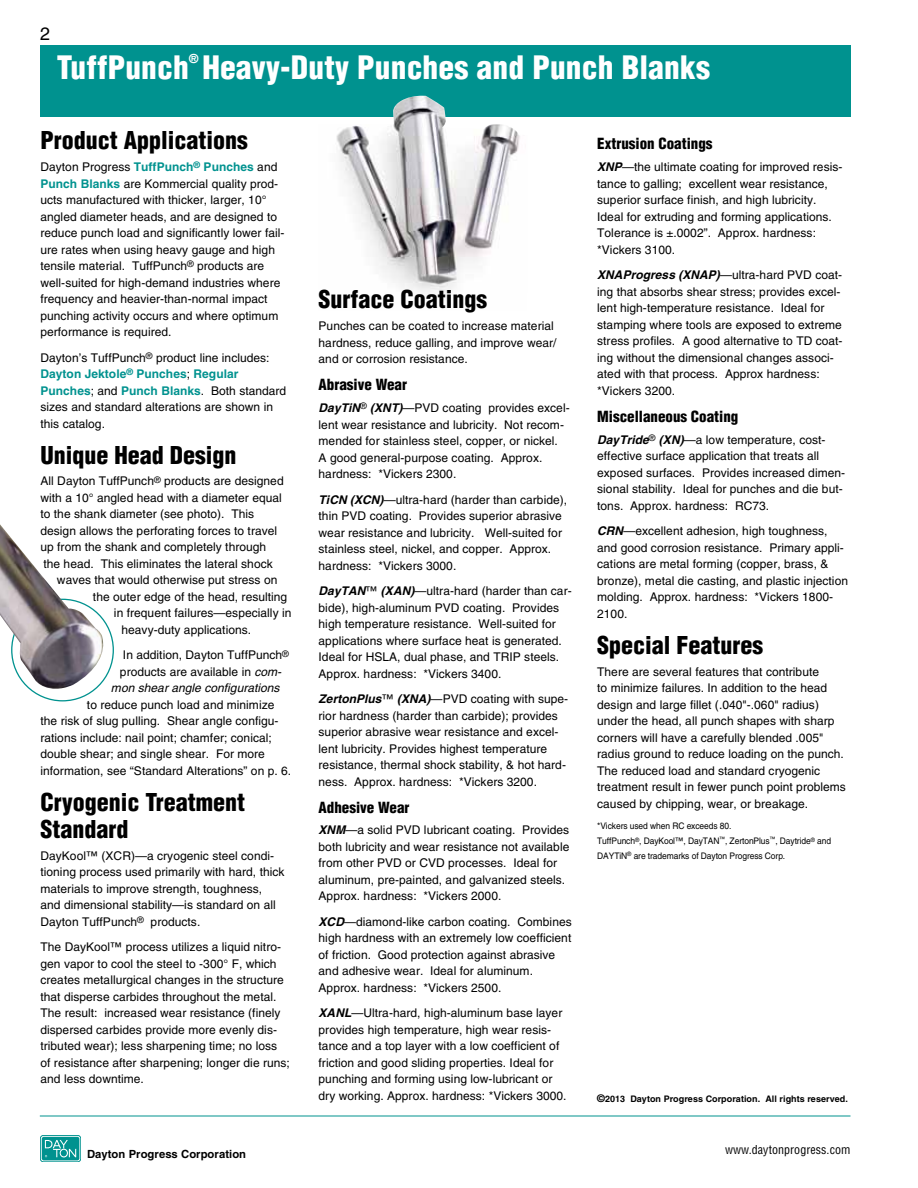
<style>
.page{position:relative;width:918px;height:1188px;background:#fff}
.page>*{position:absolute;margin:0;border:0;box-sizing:border-box;transform-origin:0 0}
.t1{font:900 condensed 31.5px "Helvetica";letter-spacing:.005em;color:#fff}
.t2{font:900 condensed 24px/27px "Helvetica";color:#000}
.t3{font:18px "Helvetica";color:#000}
.t4{font:900 condensed 15px "Helvetica";color:#000}
.t5{font:12px/16.5px "Helvetica";letter-spacing:.005em;color:#000}
.t6{font:italic 12px "Helvetica";letter-spacing:.005em;color:#000}
.t7{font:condensed 12px "Helvetica";letter-spacing:.005em;color:#000}
.t8{font:900 condensed 12px "Helvetica";color:#fff}
.t9{font:700 11.25px "Helvetica";letter-spacing:.005em;color:#000}
.t10{font:9px/15px "Helvetica";letter-spacing:-.01em;color:#000;scale:.94 1}
.t11{font:700 9px "Helvetica";letter-spacing:.005em;color:#000}
.s1{font-weight:700;color:#00928f}
.s2{font-style:italic}
.s3{font-weight:700;font-style:italic}
.s4{font-size:10.5px}
</style>
<div class="page">
<div style="left:40px;top:45px;width:810px;height:72px;background:#00928f"></div>
<svg style="left:42px;top:1137px;width:39px;height:25px"></svg>
<div style="left:40px;top:1135px;width:41px;height:27px;border:1px solid #00928f;border-radius:3px"></div>
<hr style="left:40px;top:1116px;width:810px;height:1px;background:#00928f">
<img style="left:0;top:524px;width:106px;height:172px">
<img style="left:336px;top:96px;width:184px;height:196px">
<h3 class="t3" style="left:40px;top:24px;width:12px">2</h3>
<p class="t8" style="left:189px;top:51px;width:11px">®</p>
<h1 class="t1" style="left:57px;top:48px;width:655px">TuffPunch Heavy-Duty Punches and Punch Blanks</h1>
<h2 class="t2" style="left:40px;top:127px;width:209px">Product Applications</h2>
<p class="t5" style="left:40px;top:159px;width:246px">Dayton Progress <span class="s1">TuffPunch</span><sup>®</sup> <span class="s1">Punches</span> and <span class="s1">Punch Blanks</span> are Kommercial quality prod&shy;ucts manufactured with thicker, larger, 10° angled diameter heads, and are designed to reduce punch load and significantly lower fail&shy;ure rates when using heavy gauge and high tensile material. TuffPunch<sup>®</sup> products are well-suited for high-demand industries where frequency and heavier-than-normal impact punching activity occurs and where optimum performance is required.</p>
<p class="t5" style="left:40px;top:349px;width:247px">Dayton’s TuffPunch<sup>®</sup> product line includes:<br><span class="s1">Dayton Jektole</span><sup>®</sup> <span class="s1">Punches</span>; <span class="s1">Regular Punches</span>; and <span class="s1">Punch Blanks</span>. Both standard sizes and standard alterations are shown in this catalog.</p>
<h2 class="t2" style="left:40px;top:441px;width:198px">Unique Head Design</h2>
<p class="t5" style="left:40px;top:473px;width:245px">All Dayton TuffPunch<sup>®</sup> products are designed</p>
<p class="t5" style="left:40px;top:489px;width:243px">with a 10° angled head with a diameter equal</p>
<p class="t5" style="left:40px;top:506px;width:215px">to the shank diameter (see photo). This</p>
<p class="t5" style="left:40px;top:522px;width:238px">design allows the perforating forces to travel</p>
<p class="t5" style="left:40px;top:539px;width:227px">up from the shank and completely through</p>
<p class="t5" style="left:43px;top:555px;width:231px">the head. This eliminates the lateral shock</p>
<p class="t5" style="left:57px;top:572px;width:222px">waves that would otherwise put stress on</p>
<p class="t5" style="left:93px;top:588px;width:196px">the outer edge of the head, resulting</p>
<p class="t5" style="left:114px;top:605px;width:179px">in frequent failures—especially in</p>
<p class="t5" style="left:121px;top:621px;width:131px">heavy-duty applications.</p>
<p class="t5" style="left:123px;top:647px;width:167px">In addition, Dayton TuffPunch<sup>®</sup></p>
<p class="t5" style="left:120px;top:663px;width:163px">products are available in <span class="s2">com-</span></p>
<p class="t6" style="left:111px;top:681px;width:170px">mon shear angle configurations</p>
<p class="t5" style="left:40px;top:696px;width:252px;text-indent:46px">to reduce punch load and minimize the risk of slug pulling. Shear angle configu&shy;rations include: nail point; chamfer; conical; double shear; and single shear. For more information, see “Standard Alterations” on p. 6.</p>
<h2 class="t2" style="left:40px;top:788px;width:206px">Cryogenic Treatment<br>Standard</h2>
<p class="t5" style="left:40px;top:847px;width:246px">DayKool™ (XCR)—a cryogenic steel condi&shy;tioning process used primarily with hard, thick materials to improve strength, toughness, and dimensional stability—is standard on all Dayton TuffPunch<sup>®</sup> products.</p>
<p class="t5" style="left:40px;top:939px;width:251px">The DayKool™ process utilizes a liquid nitro&shy;gen vapor to cool the steel to -300° F, which creates metallurgical changes in the structure that disperse carbides throughout the metal.<br>The result: increased wear resistance (finely dispersed carbides provide more evenly dis&shy;tributed wear); less sharpening time; no loss of resistance after sharpening; longer die runs; and less downtime.</p>
<p class="t9" style="left:87px;top:1147px;width:161px">Dayton Progress Corporation</p>
<h2 class="t2" style="left:319px;top:286px;width:170px">Surface Coatings</h2>
<p class="t5" style="left:319px;top:318px;width:239px">Punches can be coated to increase material hardness, reduce galling, and improve wear/ and or corrosion resistance.</p>
<p class="t4" style="left:319px;top:375px;width:90px">Abrasive Wear</p>
<p class="t5" style="left:319px;top:400px;width:253px"><span class="s3">DayTiN</span><sup>®</sup> <span class="s3">(XNT)</span>—PVD coating provides excel&shy;lent wear resistance and lubricity. Not recom&shy;mended for stainless steel, copper, or nickel.<br>A good general-purpose coating. Approx. hardness: *Vickers 2300.</p>
<p class="t5" style="left:319px;top:491px;width:250px"><span class="s3">TiCN (XCN)</span>—ultra-hard (harder than carbide), thin PVD coating. Provides superior abrasive wear resistance and lubricity. Well-suited for stainless steel, nickel, and copper. Approx. hardness: *Vickers 3000.</p>
<p class="t5" style="left:319px;top:583px;width:255px"><span class="s3">DayTAN</span>™ <span class="s3">(XAN)</span>—ultra-hard (harder than car&shy;bide), high-aluminum PVD coating. Provides high temperature resistance. Well-suited for applications where surface heat is generated.<br>Ideal for HSLA, dual phase, and TRIP steels.<br>Approx. hardness: *Vickers 3400.</p>
<p class="t5" style="left:319px;top:691px;width:251px"><span class="s3">ZertonPlus</span>™ <span class="s3">(XNA)</span>—PVD coating with supe&shy;rior hardness (harder than carbide); provides superior abrasive wear resistance and excel&shy;lent lubricity. Provides highest temperature resistance, thermal shock stability, &amp; hot hard&shy;ness. Approx. hardness: *Vickers 3200.</p>
<p class="t4" style="left:319px;top:798px;width:92px">Adhesive Wear</p>
<p class="t5" style="left:319px;top:822px;width:252px"><span class="s3">XNM</span>—a solid PVD lubricant coating. Provides both lubricity and wear resistance not available from other PVD or CVD processes. Ideal for aluminum, pre-painted, and galvanized steels.<br>Approx. hardness: *Vickers 2000.</p>
<p class="t5" style="left:319px;top:913px;width:255px"><span class="s3">XCD</span>—diamond-like carbon coating. Combines high hardness with an extremely low coefficient of friction. Good protection against abrasive and adhesive wear. Ideal for aluminum.<br>Approx. hardness: *Vickers 2500.</p>
<p class="t5" style="left:319px;top:1005px;width:250px"><span class="s3">XANL</span>—Ultra-hard, high-aluminum base layer provides high temperature, high wear resis&shy;tance and a top layer with a low coefficient of friction and good sliding properties. Ideal for punching and forming using low-lubricant or dry working. Approx. hardness: *Vickers 3000.</p>
<p class="t4" style="left:597px;top:134px;width:117px">Extrusion Coatings</p>
<p class="t5" style="left:597px;top:159px;width:247px"><span class="s3">XNP</span>—the ultimate coating for improved resis&shy;tance to galling; excellent wear resistance, superior surface finish, and high lubricity.<br>Ideal for extruding and forming applications.<br>Tolerance is ±.0002”. Approx. hardness: *Vickers 3100.</p>
<p class="t5" style="left:597px;top:267px;width:247px"><span class="s3">XNAProgress (XNAP)</span>—ultra-hard PVD coat&shy;ing that absorbs shear stress; provides excel&shy;lent high-temperature resistance. Ideal for stamping where tools are exposed to extreme stress profiles. A good alternative to TD coat&shy;ing without the dimensional changes associ&shy;ated with that process. Approx hardness: *Vickers 3200.</p>
<p class="t4" style="left:597px;top:407px;width:143px">Miscellaneous Coating</p>
<p class="t5" style="left:597px;top:431px;width:249px"><span class="s3">DayTride</span><sup>®</sup> <span class="s3">(XN)</span>—a low temperature, cost&shy;effective surface application that treats all exposed surfaces. Provides increased dimen&shy;sional stability. Ideal for punches and die but&shy;tons. Approx. hardness: RC73.</p>
<p class="t5" style="left:597px;top:523px;width:252px"><span class="s3">CRN</span>—excellent adhesion, high toughness, and good corrosion resistance. Primary appli&shy;cations are metal forming (copper, brass, &amp; bronze), metal die casting, and plastic injection molding. Approx. hardness: *Vickers 1800- 2100.</p>
<h2 class="t2" style="left:597px;top:631px;width:167px">Special Features</h2>
<p class="t5" style="left:597px;top:663px;width:250px">There are several features that contribute<br>to minimize failures. In addition to the head design and large fillet (.040"-.060" radius) under the head, all punch shapes with sharp corners will have a carefully blended .005" radius ground to reduce loading on the punch.<br>The reduced load and standard cryogenic treatment result in fewer punch point problems caused by chipping, wear, or breakage.</p>
<p class="t10" style="left:597px;top:818px;width:250px">*Vickers used when RC exceeds 80.<br>TuffPunch<sup>®</sup>, DayKool™, DayTAN<sup>™</sup>, ZertonPlus<sup>™</sup>, Daytride<sup>®</sup> and<br>DAYTiN<sup>®</sup> are trademarks of Dayton Progress Corp.</p>
<p class="t11" style="left:597px;top:1093px;width:252px"><span class="s4">©</span>2013 Dayton Progress Corporation. All rights reserved.</p>
<p class="t7" style="left:725px;top:1142px;width:127px">www.daytonprogress.com</p>
</div>
